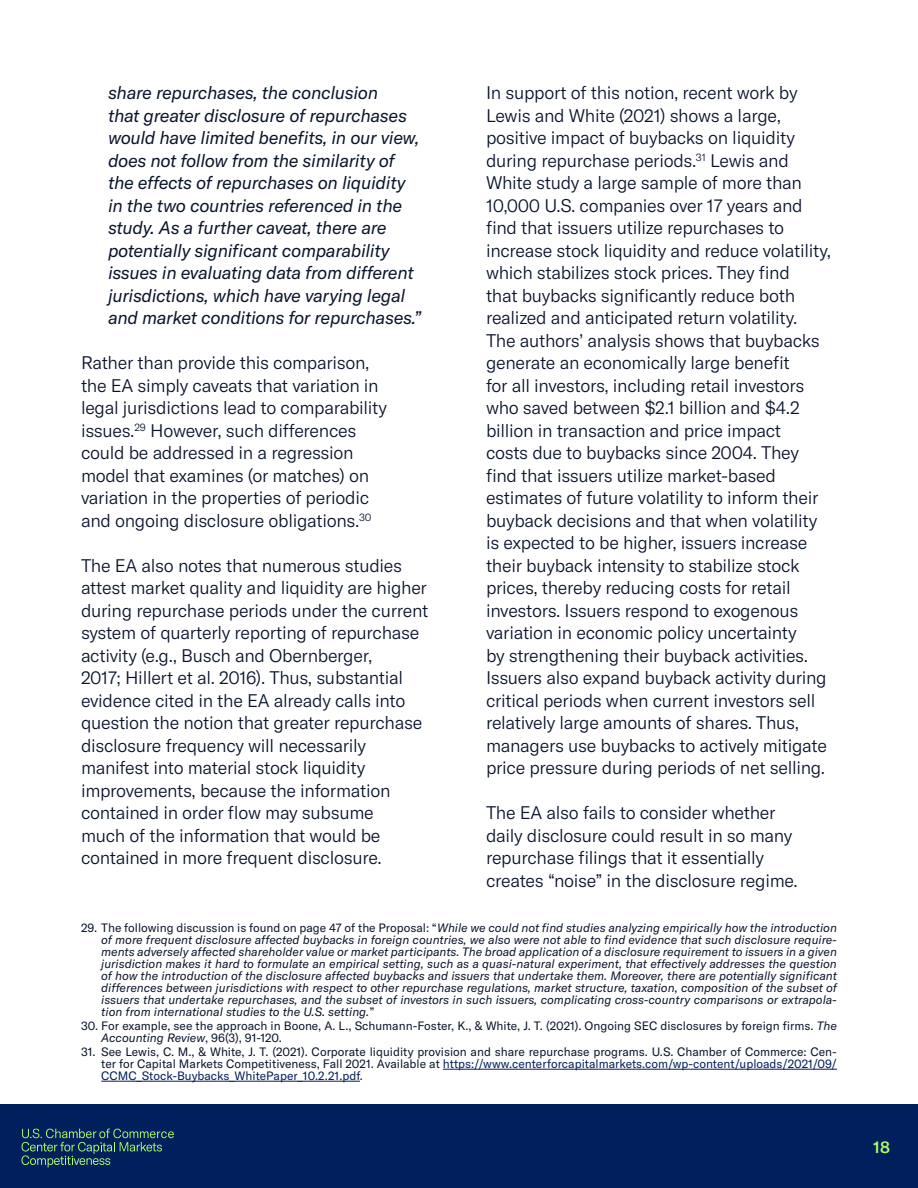
<style>
.page{position:relative;width:918px;height:1188px;background:#fff}
.page>*{position:absolute;margin:0;border:0;box-sizing:border-box;transform-origin:0 0}
.Body{font:300 18px/22.5px "GT America";letter-spacing:-.02em;color:#09132a}
.t1{font:italic 18px/22.5px "GT America";letter-spacing:-.02em;color:#0a152b}
.t2{font:500 16.5px "GT America";color:#adff6b}
.Footnote{font:italic 12px/12px "GT America";color:#0a152b;text-align:justify}
.Footnote-2{font:12px/12px "GT America";color:#0a152b}
.s1{font-style:normal}
.s2{font-style:italic}
.s3{color:#001f5c}
</style>
<div class="page">
<div style="left:0;top:1104px;width:918px;height:84px;background:#001f5c"></div>
<svg style="left:22px;top:1129px;width:152px;height:38px"></svg>
<hr style="left:443px;top:1069px;width:394px;height:1px;background:#001f5c">
<hr style="left:101px;top:1081px;width:259px;height:1px;background:#001f5c">
<p class="t1" style="left:108px;top:81px;width:315px">share repurchases, the conclusion<br>that greater disclosure of repurchases would have limited benefits, in our view, does not follow from the similarity of the effects of repurchases on liquidity in the two countries referenced in the study. As a further caveat, there are potentially significant comparability issues in evaluating data from different jurisdictions, which have varying legal and market conditions for repurchases.”</p>
<p class="Body" style="left:81px;top:351px;width:308px">Rather than provide this comparison, the EA simply caveats that variation in legal jurisdictions lead to comparability issues.<sup>29</sup> However, such differences could be addressed in a regression model that examines (or matches) on variation in the properties of periodic and ongoing disclosure obligations.<sup>30</sup></p>
<p class="Body" style="left:81px;top:554px;width:349px">The EA also notes that numerous studies attest market quality and liquidity are higher during repurchase periods under the current system of quarterly reporting of repurchase activity (e.g., Busch and Obernberger,<br>2017; Hillert et al. 2016). Thus, substantial evidence cited in the EA already calls into question the notion that greater repurchase disclosure frequency will necessarily manifest into material stock liquidity improvements, because the information contained in order flow may subsume<br>much of the information that would be contained in more frequent disclosure.</p>
<p class="Body" style="left:486px;top:81px;width:347px">In support of this notion, recent work by Lewis and White (2021) shows a large, positive impact of buybacks on liquidity during repurchase periods.<sup>31</sup> Lewis and White study a large sample of more than 10,000 U.S. companies over 17 years and find that issuers utilize repurchases to increase stock liquidity and reduce volatility, which stabilizes stock prices. They find<br>that buybacks significantly reduce both realized and anticipated return volatility.<br>The authors’ analysis shows that buybacks generate an economically large benefit<br>for all investors, including retail investors who saved between $2.1 billion and $4.2 billion in transaction and price impact<br>costs due to buybacks since 2004. They find that issuers utilize market-based estimates of future volatility to inform their buyback decisions and that when volatility is expected to be higher, issuers increase their buyback intensity to stabilize stock prices, thereby reducing costs for retail investors. Issuers respond to exogenous variation in economic policy uncertainty<br>by strengthening their buyback activities.<br>Issuers also expand buyback activity during critical periods when current investors sell relatively large amounts of shares. Thus, managers use buybacks to actively mitigate price pressure during periods of net selling.</p>
<p class="Body" style="left:486px;top:801px;width:313px">The EA also fails to consider whether daily disclosure could result in so many repurchase filings that it essentially creates “noise” in the disclosure regime.</p>
<p class="Footnote" style="left:101px;top:921px;width:737px;text-indent:-20px"><span class="s1">29. The following discussion is found on page 47 of the Proposal: “</span>While we could not find studies analyzing empirically how the introduction of more frequent disclosure affected buybacks in foreign countries, we also were not able to find evidence that such disclosure require&shy;ments adversely affected shareholder value or market participants. The broad application of a disclosure requirement to issuers in a given jurisdiction makes it hard to formulate an empirical setting, such as a quasi-natural experiment, that effectively addresses the question of how the introduction of the disclosure affected buybacks and issuers that undertake them. Moreover, there are potentially significant differences between jurisdictions with respect to other repurchase regulations, market structure, taxation, composition of the subset of issuers that undertake repurchases, and the subset of investors in such issuers, complicating cross-country comparisons or extrapola&shy;tion from international studies to the U.S. setting.<span class="s1">”</span></p>
<p class="Footnote-2" style="left:101px;top:1020px;width:737px;text-indent:-20px">30. For example, see the approach in Boone, A. L., Schumann-Foster, K., &amp; White, J. T. (2021). Ongoing SEC disclosures by foreign firms. <span class="s2">The<br>Accounting Review</span>, 96(3), 91-120.</p>
<p class="Footnote-2" style="left:101px;top:1046px;width:737px;text-align:justify;text-indent:-20px">31. See Lewis, C. M., &amp; White, J. T. (2021). Corporate liquidity provision and share repurchase programs. U.S. Chamber of Commerce: Cen&shy;ter for Capital Markets Competitiveness, Fall 2021. Available at <span class="s3">https://www.centerforcapitalmarkets.com/wp-content/uploads/2021/09/ CCMC_Stock-Buybacks_WhitePaper_10.2.21.pdf</span>.</p>
<p class="t2" style="left:873px;top:1137px;width:18px">18</p>
</div>
